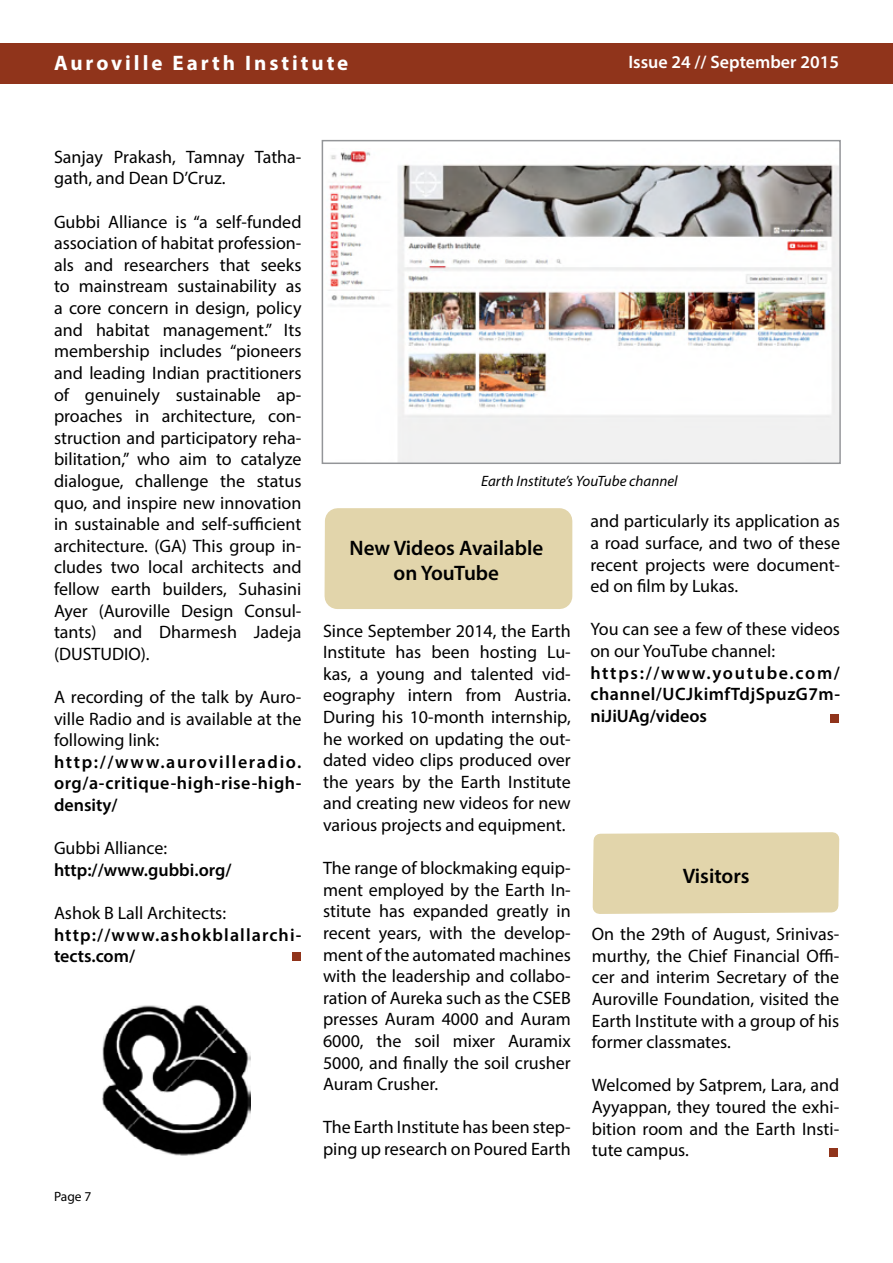
<style>
.page{position:relative;width:893px;height:1263px;background:#fff}
.page>*{position:absolute;margin:0;border:0;box-sizing:border-box;transform-origin:0 0}
.t1{font:600 21px/25.2px "Myriad Pro";color:#000;text-align:center}
.t2{font:700 21px "Myriad Pro";letter-spacing:.14em;color:#fff}
.t3{font:18px/21.6px "Myriad Pro";color:#000;text-align:justify}
.t4{font:600 18px/21.6px "Myriad Pro";letter-spacing:.03em;color:#000;text-align:justify}
.t5{font:600 18px/21.6px "Myriad Pro";letter-spacing:.06em;color:#000}
.t6{font:600 18px "Myriad Pro";color:#fff}
.t7{font:600 18px "Myriad Pro";color:#000}
.t8{font:italic 15px "Myriad Pro";color:#000}
.t9{font:13.5px "Myriad Pro";color:#000}
</style>
<div class="page">
<div style="left:0;top:43px;width:893px;height:41px;background:#90341b"></div>
<div style="left:830px;top:714px;width:9px;height:9px;background:#90341b"></div>
<div style="left:592px;top:832px;width:248px;height:82px;background:#e2d5ab"></div>
<div style="left:829px;top:1148px;width:9px;height:9px;background:#90341b"></div>
<img style="left:328px;top:151px;width:510px;height:310px">
<div style="left:322px;top:140px;width:519px;height:324px;border:2px solid #939598"></div>
<div style="left:337px;top:521px;width:223px;height:75px;background:#e2d5ab"></div>
<div style="left:325px;top:508px;width:247px;height:101px;border:26px solid #e2d5ab"></div>
<img style="left:102px;top:1005px;width:149px;height:150px">
<div style="left:292px;top:952px;width:9px;height:9px;background:#90341b"></div>
<p class="t2" style="left:54px;top:49px;width:296px">Auroville Earth Institute</p>
<p class="t6" style="left:628px;top:50px;width:212px">Issue 24 // September 2015</p>
<p class="t3" style="left:54px;top:146px;width:249px">Sanjay Prakash, Tamnay Tatha&shy;gath, and Dean D’Cruz.</p>
<p class="t3" style="left:54px;top:211px;width:249px">Gubbi Alliance is “a self-funded association of habitat profession&shy;als and researchers that seeks to mainstream sustainability as a core concern in design, policy and habitat management.” Its membership includes “pioneers and leading Indian practitioners of genuinely sustainable ap&shy;proaches in architecture, con&shy;struction and participatory reha&shy;bilitation,” who aim to catalyze dialogue, challenge the status quo, and inspire new innovation in sustainable and self-sufficient architecture. (GA) This group in&shy;cludes two local architects and fellow earth builders, Suhasini Ayer (Auroville Design Consul&shy;tants) and Dharmesh Jadeja (DUSTUDIO).</p>
<p class="t3" style="left:54px;top:686px;width:249px">A recording of the talk by Auro&shy;ville Radio and is available at the following link:</p>
<p class="t4" style="left:54px;top:750px;width:249px">http://www.aurovilleradio. org/a-critique-high-rise-high&shy;density/</p>
<p class="t3" style="left:54px;top:837px;width:115px">Gubbi Alliance:</p>
<p class="t7" style="left:54px;top:858px;width:179px">http://www.gubbi.org/</p>
<p class="t3" style="left:54px;top:902px;width:174px">Ashok B Lall Architects:</p>
<p class="t5" style="left:54px;top:923px;width:249px">http://www.ashokblallarchi&shy;tects.com/</p>
<p class="t9" style="left:54px;top:1188px;width:39px">Page 7</p>
<p class="t8" style="left:481px;top:472px;width:198px">Earth Institute’s YouTube channel</p>
<p class="t1" style="left:349px;top:535px;width:195px">New Videos Available on YouTube</p>
<p class="t3" style="left:323px;top:619px;width:249px">Since September 2014, the Earth Institute has been hosting Lu&shy;kas, a young and talented vid&shy;eography intern from Austria.<br>During his 10-month internship, he worked on updating the out&shy;dated video clips produced over the years by the Earth Institute and creating new videos for new various projects and equipment.</p>
<p class="t3" style="left:323px;top:857px;width:249px">The range of blockmaking equip&shy;ment employed by the Earth In&shy;stitute has expanded greatly in recent years, with the develop&shy;ment of the automated machines with the leadership and collabo&shy;ration of Aureka such as the CSEB presses Auram 4000 and Auram 6000, the soil mixer Auramix 5000, and finally the soil crusher Auram Crusher.</p>
<p class="t3" style="left:323px;top:1116px;width:249px">The Earth Institute has been step&shy;ping up research on Poured Earth</p>
<p class="t3" style="left:590px;top:510px;width:251px">and particularly its application as a road surface, and two of these recent projects were document&shy;ed on film by Lukas.</p>
<p class="t3" style="left:590px;top:618px;width:251px">You can see a few of these videos on our YouTube channel:</p>
<p class="t4" style="left:590px;top:661px;width:251px">https://www.youtube.com/ channel/UCJkimfTdjSpuzG7m&shy;niJiUAg/videos</p>
<p class="t1" style="left:683px;top:862px;width:68px">Visitors</p>
<p class="t3" style="left:592px;top:923px;width:249px">On the 29th of August, Srinivas&shy;murthy, the Chief Financial Offi&shy;cer and interim Secretary of the Auroville Foundation, visited the Earth Institute with a group of his former classmates.</p>
<p class="t3" style="left:592px;top:1074px;width:249px">Welcomed by Satprem, Lara, and Ayyappan, they toured the exhi&shy;bition room and the Earth Insti&shy;tute campus.</p>
</div>
